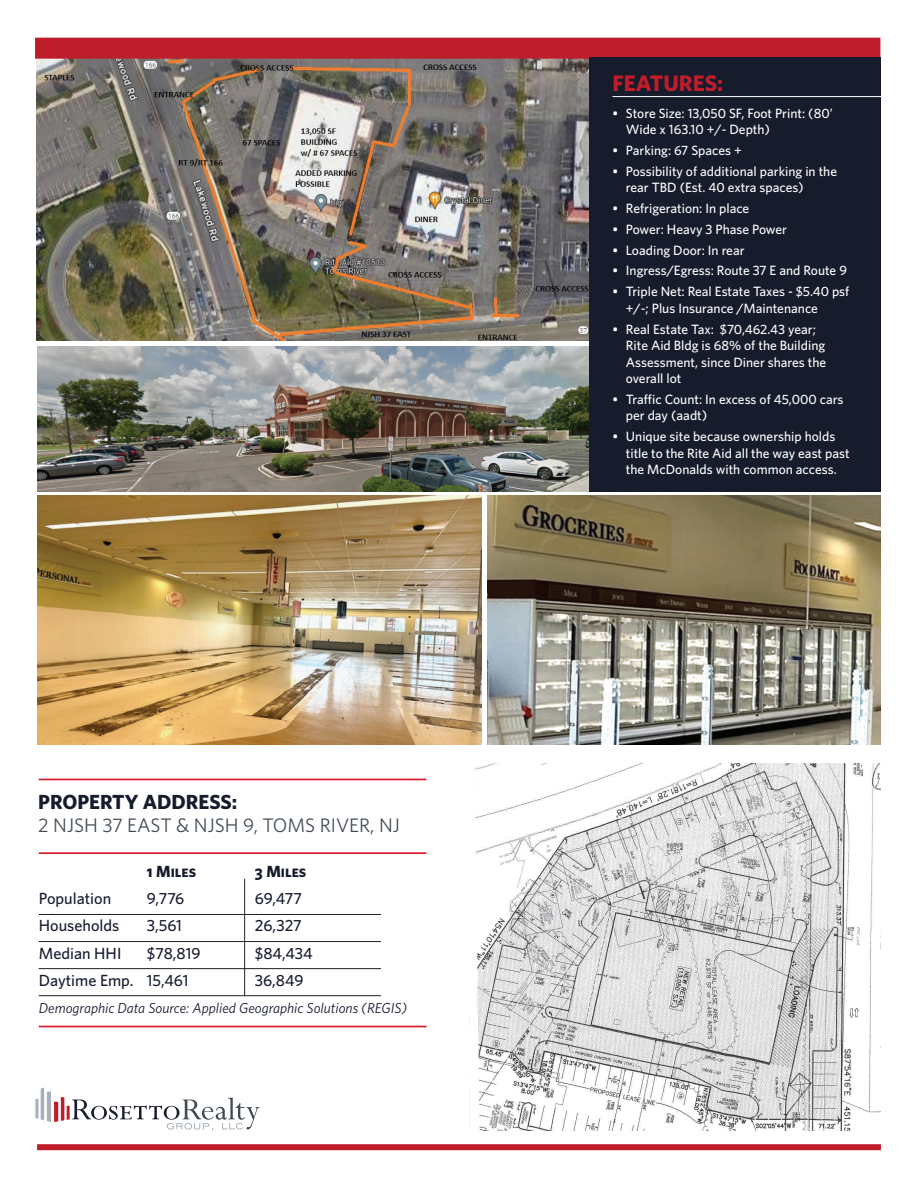
<style>
.page{position:relative;width:918px;height:1188px;background:#fff}
.page>*{position:absolute;margin:0;border:0;box-sizing:border-box;transform-origin:0 0}
.t1{font:700 22.5px "Whitney";color:#be1d2c}
.t2{font:20.4px "Whitney Bold SC";color:#171c2d}
.t3{font:19.65px "Whitney";color:#424b55}
.t4{font:500 16.2px "Whitney";color:#171c2d}
.t5{font:16.2px "Whitney Bold SC";color:#171c2d}
.t6{font:italic 14.4px "Whitney";color:#171c2d}
.t7{font:500 13.5px/16.5px "Whitney";color:#fff}
</style>
<div class="page">
<img style="left:36px;top:59px;width:553px;height:281px">
<div style="left:35px;top:38px;width:845px;height:21px;background:#be1d2c"></div>
<div style="left:589px;top:57px;width:291px;height:434px;background:#171c2d"></div>
<hr style="left:612px;top:96px;width:277px;height:1px;background:#fff">
<div style="left:37px;top:1144px;width:844px;height:6px;background:#be1d2c"></div>
<svg style="left:35px;top:1088px;width:225px;height:43px"></svg>
<img style="left:38px;top:346px;width:551px;height:145px">
<img style="left:38px;top:496px;width:443px;height:248px">
<img style="left:487px;top:496px;width:393px;height:248px">
<img style="left:479px;top:764px;width:163px;height:367px">
<img style="left:858px;top:764px;width:23px;height:349px">
<img style="left:642px;top:764px;width:216px;height:367px">
<hr style="left:39px;top:779px;width:387px;height:1px;background:#d31c2c">
<hr style="left:39px;top:852px;width:387px;height:2px;background:#d31c2c">
<hr style="left:39px;top:914px;width:342px;height:1px;background:#231f20">
<hr style="left:39px;top:941px;width:342px;height:1px;background:#231f20">
<hr style="left:39px;top:968px;width:342px;height:1px;background:#231f20">
<hr style="left:39px;top:995px;width:342px;height:1px;background:#231f20">
<hr style="left:244px;top:879px;width:1px;height:117px;background:#231f20">
<hr style="left:39px;top:1026px;width:388px;height:1px;background:#d31c2c">
<h2 class="t2" style="left:38px;top:790px;width:200px">PROPERTY ADDRESS:</h2>
<h3 class="t3" style="left:38px;top:814px;width:363px">2 NJSH 37 EAST &amp; NJSH 9, TOMS RIVER, NJ</h3>
<p class="t5" style="left:147px;top:861px;width:51px">1 Miles</p>
<p class="t5" style="left:255px;top:861px;width:53px">3 Miles</p>
<p class="t4" style="left:39px;top:889px;width:74px">Population</p>
<p class="t4" style="left:147px;top:889px;width:39px">9,776</p>
<p class="t4" style="left:255px;top:889px;width:49px">69,477</p>
<p class="t4" style="left:39px;top:916px;width:82px">Households</p>
<p class="t4" style="left:147px;top:916px;width:37px">3,561</p>
<p class="t4" style="left:255px;top:916px;width:48px">26,327</p>
<p class="t4" style="left:39px;top:943px;width:84px">Median HHI</p>
<p class="t4" style="left:147px;top:943px;width:55px">$78,819</p>
<p class="t4" style="left:255px;top:943px;width:59px">$84,434</p>
<p class="t4" style="left:39px;top:970px;width:151px">Daytime Emp. 15,461</p>
<p class="t4" style="left:255px;top:970px;width:50px">36,849</p>
<p class="t6" style="left:39px;top:1000px;width:370px">Demographic Data Source: Applied Geographic Solutions (REGIS)</p>
<h1 class="t1" style="left:612px;top:69px;width:112px">FEATURES:</h1>
<p class="t7" style="left:626px;top:104px;width:208px;text-indent:-14px">• Store Size: 13,050 SF, Foot Print: (80’<br>Wide x 163.10 +/- Depth)</p>
<p class="t7" style="left:612px;top:142px;width:131px">• Parking: 67 Spaces +</p>
<p class="t7" style="left:626px;top:162px;width:213px;text-indent:-14px">• Possibility of additional parking in the rear TBD (Est. 40 extra spaces)</p>
<p class="t7" style="left:612px;top:200px;width:138px">• Refrigeration: In place</p>
<p class="t7" style="left:612px;top:220px;width:176px">• Power: Heavy 3 Phase Power</p>
<p class="t7" style="left:612px;top:241px;width:134px">• Loading Door: In rear</p>
<p class="t7" style="left:612px;top:262px;width:236px">• Ingress/Egress: Route 37 E and Route 9</p>
<p class="t7" style="left:626px;top:283px;width:225px;text-indent:-14px">• Triple Net: Real Estate Taxes - $5.40 psf +/-; Plus Insurance /Maintenance</p>
<p class="t7" style="left:626px;top:320px;width:202px;text-indent:-14px">• Real Estate Tax: $70,462.43 year;<br>Rite Aid Bldg is 68% of the Building<br>Assessment, since Diner shares the overall lot</p>
<p class="t7" style="left:626px;top:391px;width:219px;text-indent:-14px">• Traffic Count: In excess of 45,000 cars per day (aadt)</p>
<p class="t7" style="left:626px;top:428px;width:225px;text-indent:-14px">• Unique site because ownership holds title to the Rite Aid all the way east past the McDonalds with common access.</p>
</div>
